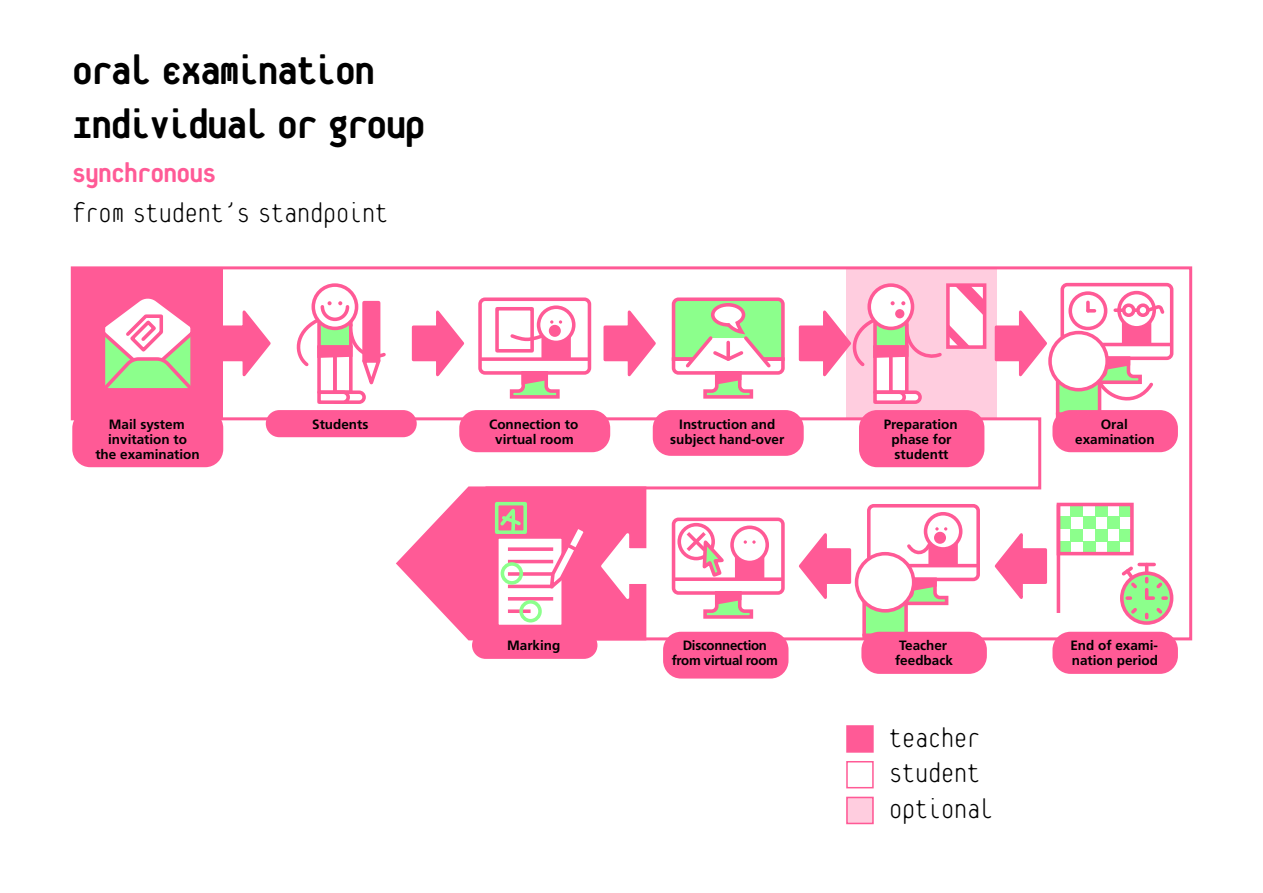
<style>
.page{position:relative;width:1263px;height:893px;background:#fff}
.page>*{position:absolute;margin:0;border:0;box-sizing:border-box;transform-origin:0 0}
.t1{font:800 45px/53.7px "Platelet OT";letter-spacing:-.035em;color:#000}
.t2{font:100 30px/35.7px "Platelet OT";letter-spacing:-.03em;color:#000}
.t3{font:800 30px "Platelet OT";letter-spacing:-.03em;color:#ff5a96}
.t4{font:700 13.5px/15px "Frutiger LT Std";color:#000;text-align:center}
.t5{font:700 13.5px/15px "Frutiger LT Std";letter-spacing:-.02em;color:#000;text-align:center}
</style>
<div class="page">
<svg style="left:70px;top:266px;width:1123px;height:376px"></svg>
<div style="left:459px;top:410px;width:151px;height:42px;background:#ff5a96;border-radius:18px"></div>
<div style="left:653px;top:410px;width:151px;height:46px;background:#ff5a96;border-radius:18px"></div>
<div style="left:1052px;top:632px;width:126px;height:42px;background:#ff5a96;border-radius:18px"></div>
<div style="left:472px;top:632px;width:125px;height:27px;background:#ff5a96;border-radius:14px"></div>
<div style="left:663px;top:632px;width:125px;height:47px;background:#ff5a96;border-radius:18px"></div>
<div style="left:861px;top:632px;width:126px;height:42px;background:#ff5a96;border-radius:18px"></div>
<div style="left:859px;top:410px;width:125px;height:57px;background:#ff5a96;border-radius:18px"></div>
<div style="left:1052px;top:410px;width:126px;height:42px;background:#ff5a96;border-radius:18px"></div>
<div style="left:846px;top:725px;width:28px;height:28px;background:#ff5a96;border:2px solid #ff5996"></div>
<div style="left:846px;top:761px;width:28px;height:27px;background:#fff;border:2px solid #ff5a96"></div>
<div style="left:846px;top:797px;width:28px;height:27px;background:#ffcddf"></div>
<div style="left:846px;top:797px;width:28px;height:27px;border:2px solid #ff5996"></div>
<div style="left:72px;top:410px;width:151px;height:57px;background:#ff5a96;border-radius:18px"></div>
<div style="left:266px;top:410px;width:151px;height:27px;background:#ff5a96;border-radius:14px"></div>
<h1 class="t1" style="left:72px;top:47px;width:355px">Oral Examination<br>Individual or group</h1>
<h2 class="t3" style="left:72px;top:160px;width:145px">Synchronous</h2>
<h2 class="t2" style="left:72px;top:197px;width:318px">from student’s standpoint</h2>
<p class="t4" style="left:95px;top:417px;width:106px">Mail system invitation to<br>the examination</p>
<p class="t4" style="left:312px;top:417px;width:58px">Students</p>
<p class="t4" style="left:489px;top:417px;width:91px">Connection to virtual room</p>
<p class="t4" style="left:670px;top:417px;width:116px">Instruction and subject hand-over</p>
<p class="t4" style="left:884px;top:417px;width:76px">Preparation phase for studentt</p>
<p class="t4" style="left:1075px;top:417px;width:81px">Oral examination</p>
<p class="t4" style="left:507px;top:638px;width:55px">Marking</p>
<p class="t5" style="left:672px;top:638px;width:108px">Disconnection from virtual room</p>
<p class="t4" style="left:895px;top:638px;width:59px">Teacher feedback</p>
<h2 class="t2" style="left:889px;top:722px;width:106px">teacher<br>Student<br>Optional</h2>
<p class="t4" style="left:1070px;top:638px;width:89px;text-align:left">End of exami&shy;nation period</p>
</div>
